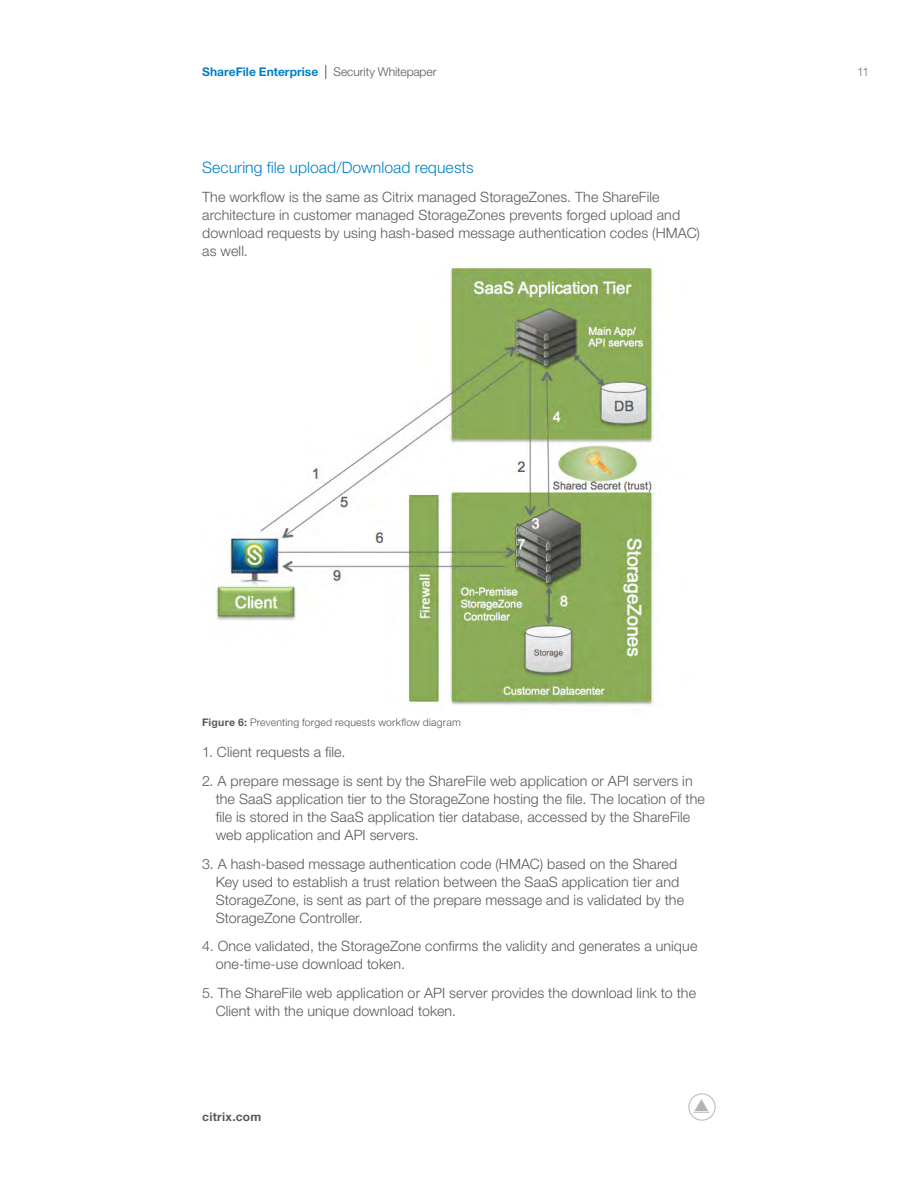
<style>
.page{position:relative;width:918px;height:1188px;background:#fff}
.page>*{position:absolute;margin:0;border:0;box-sizing:border-box;transform-origin:0 0}
.t1{font:300 15.75px "Helvetica Neue LT Pro";letter-spacing:.005em;color:#0081c6}
.t2{font:300 14.25px/18px "Helvetica Neue LT Pro";letter-spacing:.01em;color:#58595b}
.t3{font:700 12px "Helvetica Neue LT Pro";letter-spacing:.005em;color:#0081c6}
.t4{font:300 12px "Helvetica Neue LT Pro";letter-spacing:-.005em;color:#58595b}
.t5{font:700 12px "Helvetica Neue LT Pro";letter-spacing:.025em;color:#58595b}
.t6{font:300 12px "Helvetica Neue LT Pro";color:#767662}
.t7{font:300 10.5px "Helvetica Neue LT Pro";letter-spacing:.015em;color:#58595b}
.s1{font-weight:700}
</style>
<div class="page">
<svg style="left:325px;top:65px;width:1px;height:14px"></svg>
<div style="left:688px;top:1094px;width:28px;height:27px;border:1px solid #b1b4b6;border-radius:50%"></div>
<img style="left:215px;top:267px;width:442px;height:439px">
<svg style="left:693px;top:1111px;width:17px;height:2px"></svg>
<p class="t3" style="left:202px;top:64px;width:118px">ShareFile Enterprise</p>
<p class="t4" style="left:334px;top:64px;width:104px">Security Whitepaper</p>
<p class="t1" style="left:202px;top:158px;width:273px">Securing file upload/Download requests</p>
<p class="t2" style="left:202px;top:188px;width:499px">The workflow is the same as Citrix managed StorageZones. The ShareFile architecture in customer managed StorageZones prevents forged upload and download requests by using hash-based message authentication codes (HMAC) as well.</p>
<p class="t6" style="left:857px;top:64px;width:14px">11</p>
<p class="t7" style="left:202px;top:716px;width:260px"><span class="s1">Figure 6:</span> Preventing forged requests workflow diagram</p>
<p class="t2" style="left:202px;top:743px;width:145px">1. Client requests a file.</p>
<p class="t2" style="left:216px;top:771px;width:491px;text-indent:-13px">2. A prepare message is sent by the ShareFile web application or API servers in the SaaS application tier to the StorageZone hosting the file. The location of the file is stored in the SaaS application tier database, accessed by the ShareFile web application and API servers.</p>
<p class="t2" style="left:216px;top:854px;width:470px;text-indent:-13px">3. A hash-based message authentication code (HMAC) based on the Shared Key used to establish a trust relation between the SaaS application tier and StorageZone, is sent as part of the prepare message and is validated by the StorageZone Controller.</p>
<p class="t2" style="left:216px;top:937px;width:483px;text-indent:-13px">4. Once validated, the StorageZone confirms the validity and generates a unique one-time-use download token.</p>
<p class="t2" style="left:216px;top:984px;width:482px;text-indent:-13px">5. The ShareFile web application or API server provides the download link to the<br>Client with the unique download token.</p>
<p class="t5" style="left:202px;top:1109px;width:61px">citrix.com</p>
</div>
